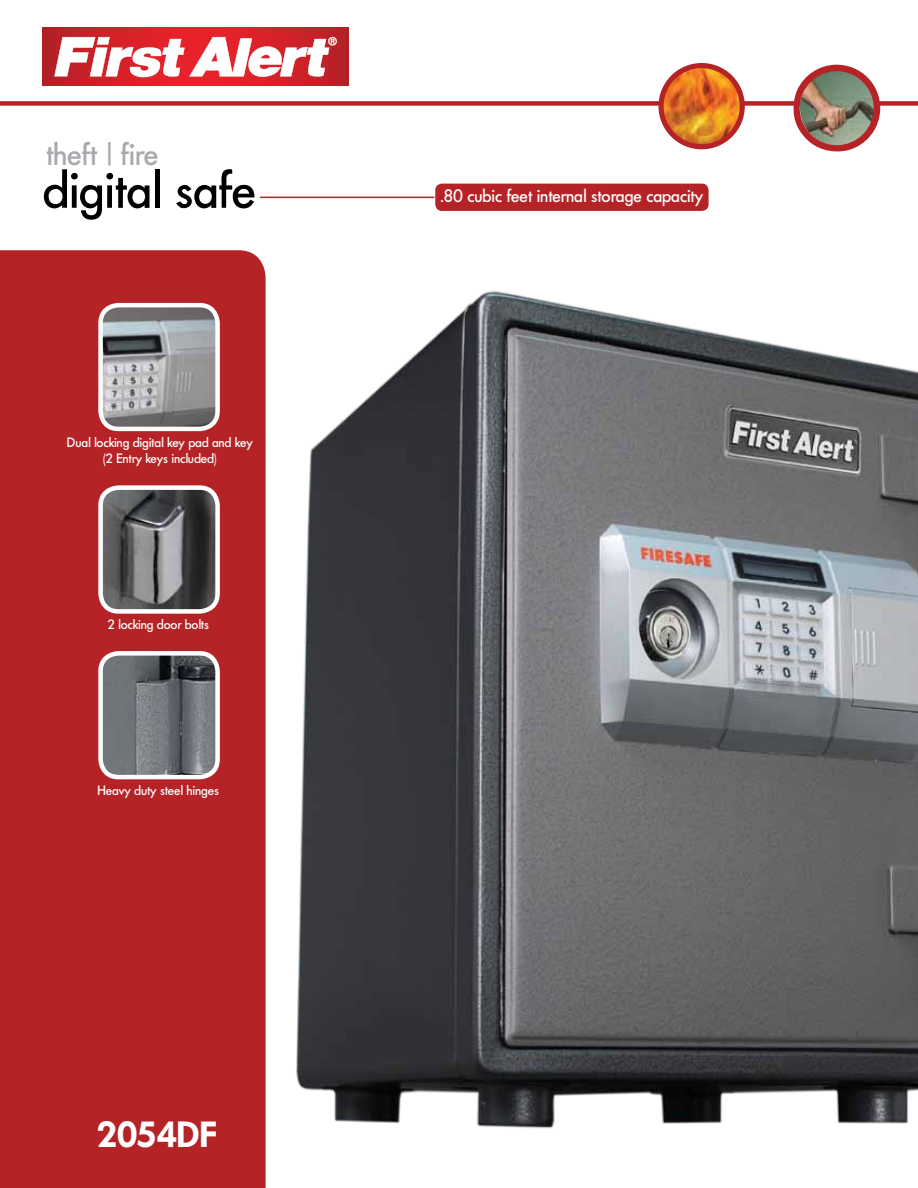
<style>
.page{position:relative;width:918px;height:1188px;background:#fff}
.page>*{position:absolute;margin:0;border:0;box-sizing:border-box;transform-origin:0 0}
.t1{font:500 51.9px "Futon";color:#000}
.t2{font:600 36px "Futon";color:#fff}
.t3{font:500 31.2px "Futon";color:#a7a9ac}
.t4{font:500 18px "Futon";color:#fff}
.t5{font:500 13.5px/16.2px "Futon";color:#fff;text-align:center}
</style>
<div class="page">
<div style="left:435px;top:184px;width:274px;height:27px;background:#b52327;border-radius:7px"></div>
<div style="left:0;top:250px;width:266px;height:938px;background:#b52327"></div>
<img style="left:296px;top:291px;width:622px;height:838px">
<div style="left:0;top:101px;width:918px;height:5px;background:#b52327"></div>
<svg style="left:42px;top:27px;width:306px;height:59px"></svg>
<svg style="left:54px;top:37px;width:283px;height:41px"></svg>
<img style="left:659px;top:63px;width:86px;height:86px">
<svg style="left:787px;top:65px;width:93px;height:87px"></svg>
<img style="left:101px;top:305px;width:117px;height:124px">
<div style="left:98px;top:303px;width:122px;height:128px;border:4px solid #fff;border-radius:18px"></div>
<img style="left:101px;top:653px;width:117px;height:124px">
<div style="left:98px;top:651px;width:122px;height:128px;border:4px solid #fff;border-radius:18px"></div>
<img style="left:101px;top:488px;width:117px;height:123px">
<div style="left:98px;top:485px;width:122px;height:129px;border:4px solid #fff;border-radius:18px"></div>
<hr style="left:260px;top:197px;width:174px;height:1px;background:#b52327">
<h3 class="t3" style="left:47px;top:137px;width:114px">theft | fire</h3>
<h1 class="t1" style="left:44px;top:160px;width:215px">digital safe</h1>
<p class="t5" style="left:67px;top:434px;width:187px">Dual locking digital key pad and key (2 Entry keys included)</p>
<p class="t5" style="left:108px;top:617px;width:103px">2 locking door bolts</p>
<p class="t5" style="left:98px;top:782px;width:123px">Heavy duty steel hinges</p>
<h2 class="t2" style="left:98px;top:1114px;width:120px">2054DF</h2>
<h3 class="t4" style="left:440px;top:185px;width:265px">.80 cubic feet internal storage capacity</h3>
</div>
